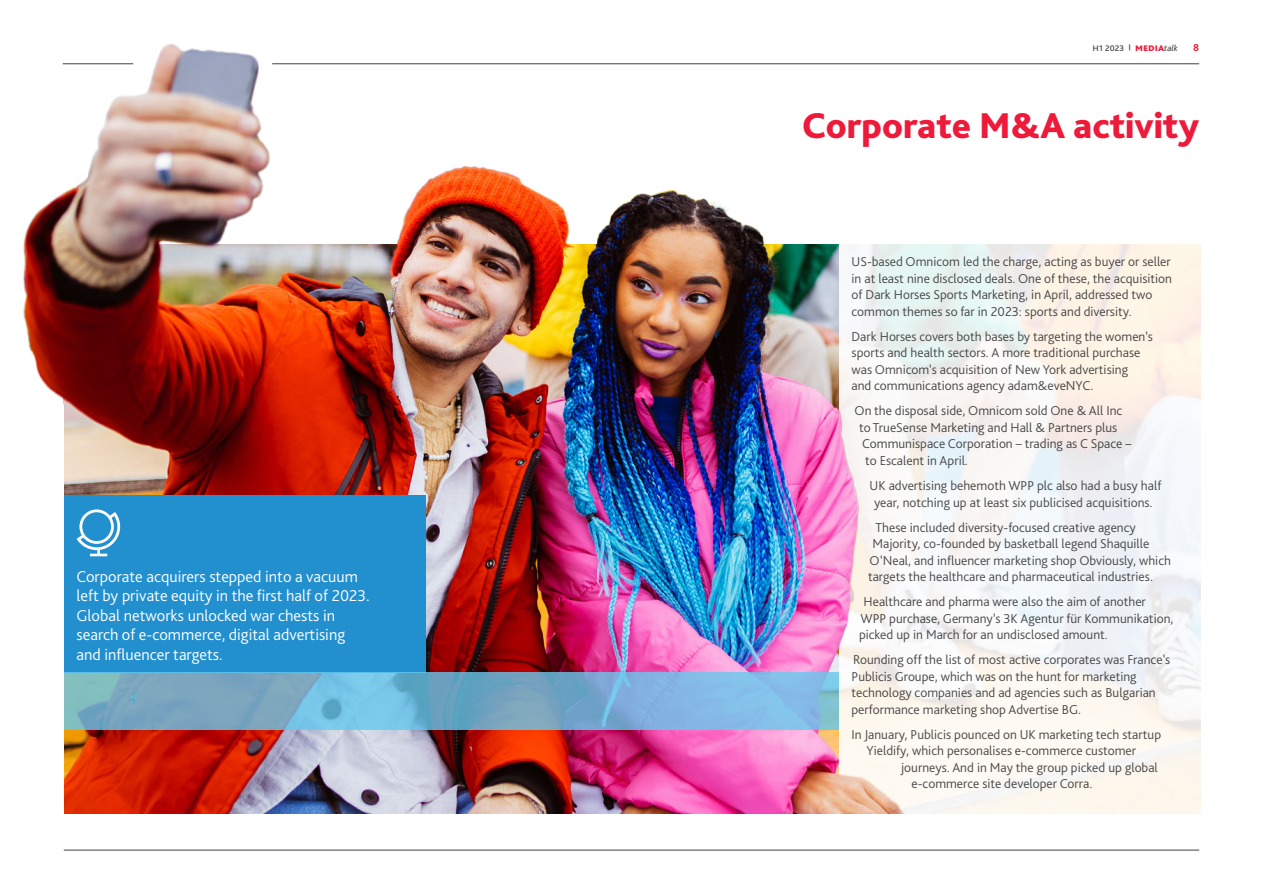
<style>
.page{position:relative;width:1263px;height:893px;background:#fff}
.page>*{position:absolute;margin:0;border:0;box-sizing:border-box;transform-origin:0 0}
.Main_Page_Headline{font:800 37.5px "Bliss Pro";color:#ed1a3a}
.Intro_text{font:300 16.5px/19.5px "Bliss Pro";color:#fff}
.t1{font:300 13.5px/16.5px "Bliss Pro";color:#333}
.Running_header{font:10.5px "Bliss Pro";color:#414140}
.Page_Header{font:700 10.5px "Bliss Pro";color:#ed1a3a}
.s1{font-weight:800;font-size:6px}
.s2{font-weight:800;color:#ed1a3a}
.s3{font-style:italic;font-size:9px}
</style>
<div class="page">
<svg style="left:995px;top:244px;width:206px;height:570px"></svg>
<hr style="left:272px;top:63px;width:927px;height:1px;background:#414140">
<hr style="left:64px;top:850px;width:1135px;height:1px;background:#414140">
<img style="left:23px;top:44px;width:972px;height:770px">
<div style="left:64px;top:495px;width:361px;height:178px;background:#228fcf"></div>
<svg style="left:64px;top:673px;width:775px;height:57px;background:#78afcf"></svg>
<svg style="left:77px;top:509px;width:43px;height:47px"></svg>
<div style="left:14px;top:404px;width:50px;height:430px;background:#fff"></div>
<p class="Intro_text" style="left:77px;top:566px;width:295px">Corporate acquirers stepped into a vacuum left by private equity in the first half of 2023.<br>Global networks unlocked war chests in search of e-commerce, digital advertising and influencer targets.</p>
<p class="Running_header" style="left:1092px;top:40px;width:87px">H1 2023 <span class="s1">|</span> <span class="s2">media</span><span class="s3">talk</span></p>
<p class="Page_Header" style="left:1193px;top:40px;width:8px">8</p>
<p class="Main_Page_Headline" style="left:802px;top:103px;width:399px">Corporate M&amp;A activity</p>
<p class="t1" style="left:851px;top:253px;width:322px">US-based Omnicom led the charge, acting as buyer or seller in at least nine disclosed deals. One of these, the acquisition of Dark Horses Sports Marketing, in April, addressed two common themes so far in 2023: sports and diversity.</p>
<p class="t1" style="left:851px;top:328px;width:303px">Dark Horses covers both bases by targeting the women’s sports and health sectors. A more traditional purchase was Omnicom’s acquisition of New York advertising<br>and communications agency adam&amp;eveNYC.</p>
<p class="t1" style="left:854px;top:402px;width:269px">On the disposal side, Omnicom sold One &amp; All Inc</p>
<p class="t1" style="left:859px;top:419px;width:260px">to TrueSense Marketing and Hall &amp; Partners plus</p>
<p class="t1" style="left:862px;top:435px;width:271px">Communispace Corporation – trading as C Space –</p>
<p class="t1" style="left:865px;top:452px;width:104px">to Escalent in April.</p>
<p class="t1" style="left:869px;top:477px;width:293px;text-align:center">UK advertising behemoth WPP plc also had a busy half year, notching up at least six publicised acquisitions.</p>
<p class="t1" style="left:875px;top:518px;width:262px">These included diversity-focused creative agency</p>
<p class="t1" style="left:872px;top:535px;width:278px">Majority, co-founded by basketball legend Shaquille</p>
<p class="t1" style="left:869px;top:551px;width:303px">O’Neal, and influencer marketing shop Obviously, which</p>
<p class="t1" style="left:868px;top:568px;width:286px">targets the healthcare and pharmaceutical industries.</p>
<p class="t1" style="left:859px;top:593px;width:316px;text-indent:4px">Healthcare and pharma were also the aim of another<br>WPP purchase, Germany’s 3K Agentur für Kommunikation, picked up in March for an undisclosed amount.</p>
<p class="t1" style="left:851px;top:651px;width:320px">Rounding off the list of most active corporates was France’s Publicis Groupe, which was on the hunt for marketing technology companies and ad agencies such as Bulgarian performance marketing shop Advertise BG.</p>
<p class="t1" style="left:866px;top:725px;width:296px;text-indent:-15px">In January, Publicis pounced on UK marketing tech startup<br>Yieldify, which personalises e-commerce customer</p>
<p class="t1" style="left:911px;top:758px;width:248px;text-indent:-10px">journeys. And in May the group picked up global e-commerce site developer Corra.</p>
</div>
